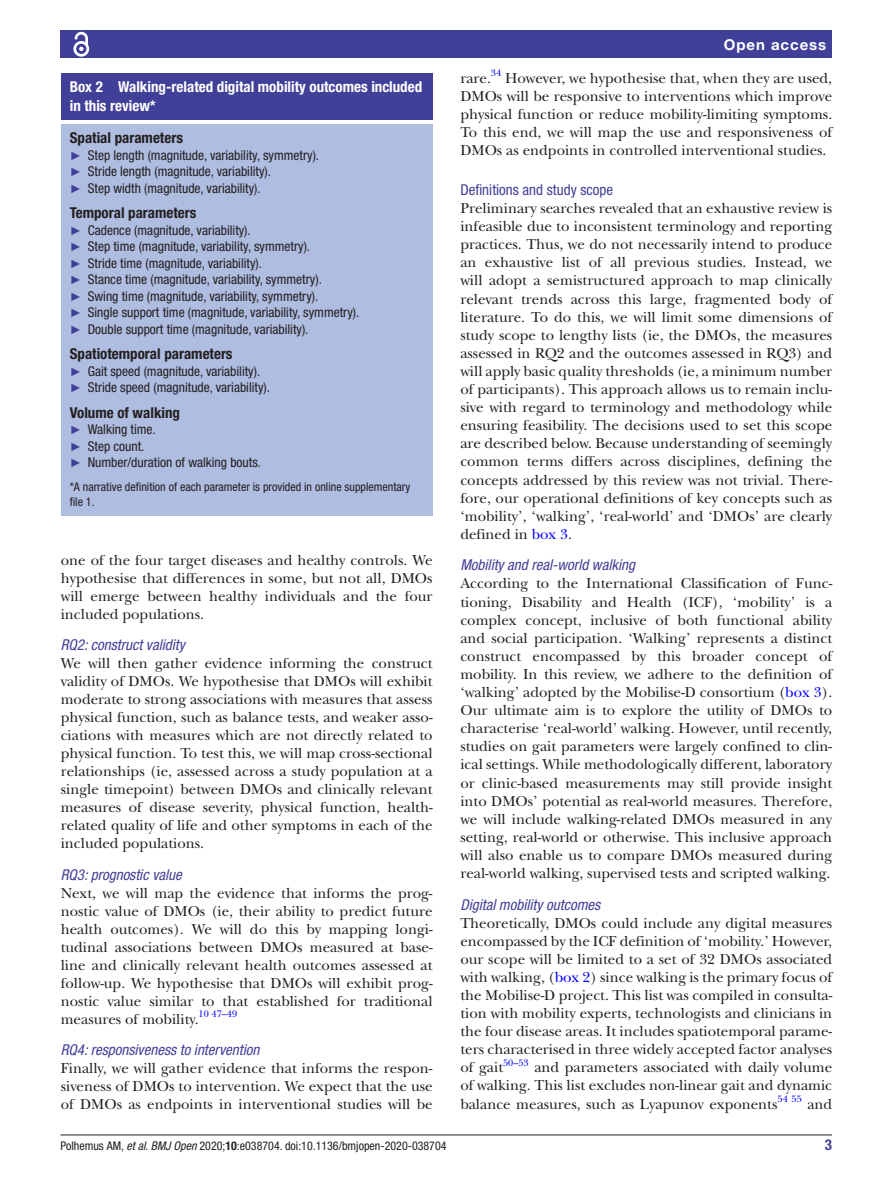
<style>
.page{position:relative;width:893px;height:1191px;background:#fff}
.page>*{position:absolute;margin:0;border:0;box-sizing:border-box;transform-origin:0 0}
.t1{font:15px/18.1px "New Baskerville";color:#231f20;text-align:justify}
.t2{font:italic condensed 15px "Helvetica Neue LT Std";color:#414099}
.t3{font:700 condensed 15px "Helvetica Neue LT Std";color:#231f20}
.t4{font:700 condensed 15px/18px "Helvetica Neue LT Std";color:#fff}
.t5{font:condensed 15px "Helvetica Neue LT Std";color:#414099}
.t6{font:700 15px "Helvetica Neue LT Std";letter-spacing:.065em;color:#fff}
.t7{font:700 condensed 15px "Helvetica Neue LT Std";color:#414099}
.t8{font:condensed 13.5px/16.5px "Helvetica Neue LT Std";color:#231f20}
.t9{font:condensed 12px/15px "Helvetica Neue LT Std";color:#231f20}
.t10{font:9.9px "New Baskerville";color:#00f}
.s1{font-family:"Arial";font-stretch:normal;font-size:12px;color:#414099}
.s2{color:#00f}
.s3{font-style:italic}
.s4{font-weight:700}
</style>
<div class="page">
<hr style="left:61px;top:1134px;width:771px;height:1px;background:#231f20">
<div style="left:61px;top:31px;width:771px;height:27px;background:#414099"></div>
<svg style="left:73px;top:31px;width:17px;height:26px"></svg>
<div style="left:61px;top:73px;width:372px;height:46px;background:#414099"></div>
<div style="left:61px;top:124px;width:372px;height:391px;background:#afbde1"></div>
<p class="t4" style="left:70px;top:78px;width:354px">Box 2 Walking-related digital mobility outcomes included in this review*</p>
<p class="t3" style="left:70px;top:129px;width:115px">Spatial parameters</p>
<p class="t8" style="left:70px;top:147px;width:251px"><span class="s1">►</span> Step length (magnitude, variability, symmetry). <span class="s1">►</span> Stride length (magnitude, variability).<br><span class="s1">►</span> Step width (magnitude, variability).</p>
<p class="t3" style="left:70px;top:204px;width:128px">Temporal parameters</p>
<p class="t8" style="left:70px;top:222px;width:291px"><span class="s1">►</span> Cadence (magnitude, variability).<br><span class="s1">►</span> Step time (magnitude, variability, symmetry).<br><span class="s1">►</span> Stride time (magnitude, variability).<br><span class="s1">►</span> Stance time (magnitude, variability, symmetry).<br><span class="s1">►</span> Swing time (magnitude, variability, symmetry).<br><span class="s1">►</span> Single support time (magnitude, variability, symmetry). <span class="s1">►</span> Double support time (magnitude, variability).</p>
<p class="t3" style="left:70px;top:345px;width:164px">Spatiotemporal parameters</p>
<p class="t8" style="left:70px;top:363px;width:202px"><span class="s1">►</span> Gait speed (magnitude, variability). <span class="s1">►</span> Stride speed (magnitude, variability).</p>
<p class="t3" style="left:70px;top:403px;width:112px">Volume of walking</p>
<p class="t8" style="left:70px;top:421px;width:193px"><span class="s1">►</span> Walking time.<br><span class="s1">►</span> Step count.<br><span class="s1">►</span> Number/duration of walking bouts.</p>
<p class="t9" style="left:70px;top:479px;width:342px">*A narrative definition of each parameter is provided in online supplementary file 1.</p>
<p class="t1" style="left:61px;top:551px;width:373px">one of the four target diseases and healthy controls. We hypothesise that differences in some, but not all, DMOs will emerge between healthy individuals and the four included populations.</p>
<p class="t2" style="left:61px;top:636px;width:126px">RQ2: construct validity</p>
<p class="t1" style="left:61px;top:654px;width:373px">We will then gather evidence informing the construct validity of DMOs. We hypothesise that DMOs will exhibit moderate to strong associations with measures that assess physical function, such as balance tests, and weaker asso&shy;ciations with measures which are not directly related to physical function. To test this, we will map cross-sectional relationships (ie, assessed across a study population at a single timepoint) between DMOs and clinically relevant measures of disease severity, physical function, health&shy;related quality of life and other symptoms in each of the included populations.</p>
<p class="t2" style="left:61px;top:865px;width:123px">RQ3: prognostic value</p>
<p class="t1" style="left:61px;top:884px;width:373px">Next, we will map the evidence that informs the prog&shy;nostic value of DMOs (ie, their ability to predict future health outcomes). We will do this by mapping longi&shy;tudinal associations between DMOs measured at base&shy;line and clinically relevant health outcomes assessed at follow-up. We hypothesise that DMOs will exhibit prog&shy;nostic value similar to that established for traditional measures of mobility.</p>
<p class="t10" style="left:199px;top:1008px;width:40px">10 47–49</p>
<p class="t2" style="left:61px;top:1041px;width:200px">RQ4: responsiveness to intervention</p>
<p class="t1" style="left:61px;top:1059px;width:373px">Finally, we will gather evidence that informs the respon&shy;siveness of DMOs to intervention. We expect that the use of DMOs as endpoints in interventional studies will be</p>
<p class="t6" style="left:724px;top:35px;width:104px">Open access</p>
<p class="t1" style="left:460px;top:69px;width:373px">rare.<sup>34</sup> However, we hypothesise that, when they are used, DMOs will be responsive to interventions which improve physical function or reduce mobility-limiting symptoms.<br>To this end, we will map the use and responsiveness of DMOs as endpoints in controlled interventional studies.</p>
<p class="t5" style="left:460px;top:181px;width:154px">Definitions and study scope</p>
<p class="t1" style="left:460px;top:199px;width:373px">Preliminary searches revealed that an exhaustive review is infeasible due to inconsistent terminology and reporting practices. Thus, we do not necessarily intend to produce an exhaustive list of all previous studies. Instead, we will adopt a semistructured approach to map clinically relevant trends across this large, fragmented body of literature. To do this, we will limit some dimensions of study scope to lengthy lists (ie, the DMOs, the measures assessed in RQ2 and the outcomes assessed in RQ3) and will apply basic quality thresholds (ie, a minimum number of participants). This approach allows us to remain inclu&shy;sive with regard to terminology and methodology while ensuring feasibility. The decisions used to set this scope are described below. Because understanding of seemingly common terms differs across disciplines, defining the concepts addressed by this review was not trivial. There&shy;fore, our operational definitions of key concepts such as ‘mobility’, ‘walking’, ‘real-world’ and ‘DMOs’ are clearly defined in <span class="s2">box 3</span>.</p>
<p class="t2" style="left:460px;top:556px;width:176px">Mobility and real-world walking</p>
<p class="t1" style="left:460px;top:574px;width:373px">According to the International Classification of Func&shy;tioning, Disability and Health (ICF), ‘mobility’ is a complex concept, inclusive of both functional ability and social participation. ‘Walking’ represents a distinct construct encompassed by this broader concept of mobility. In this review, we adhere to the definition of ‘walking’ adopted by the Mobilise-D consortium (<span class="s2">box 3</span>).<br>Our ultimate aim is to explore the utility of DMOs to characterise ‘real-world’ walking. However, until recently, studies on gait parameters were largely confined to clin&shy;ical settings. While methodologically different, laboratory or clinic-based measurements may still provide insight into DMOs’ potential as real-world measures. Therefore, we will include walking-related DMOs measured in any setting, real-world or otherwise. This inclusive approach will also enable us to compare DMOs measured during real-world walking, supervised tests and scripted walking.</p>
<p class="t2" style="left:460px;top:895px;width:141px">Digital mobility outcomes</p>
<p class="t1" style="left:460px;top:913px;width:373px">Theoretically, DMOs could include any digital measures encompassed by the ICF definition of ‘mobility.’ However, our scope will be limited to a set of 32 DMOs associated with walking, (<span class="s2">box 2</span>) since walking is the primary focus of the Mobilise-D project. This list was compiled in consulta&shy;tion with mobility experts, technologists and clinicians in the four disease areas. It includes spatiotemporal parame&shy;ters characterised in three widely accepted factor analyses of gait</p>
<p class="t10" style="left:503px;top:1056px;width:27px">50–53</p>
<p class="t1" style="left:460px;top:1058px;width:373px;text-indent:74px">and parameters associated with daily volume of walking. This list excludes non-linear gait and dynamic balance measures, such as Lyapunov exponents<sup>54</sup> <sup>55</sup> and</p>
<p class="t9" style="left:61px;top:1137px;width:388px">Polhemus AM, <span class="s3">et al</span>. <span class="s3">BMJ Open</span> 2020;<span class="s4">10</span>:e038704. doi:10.1136/bmjopen-2020-038704</p>
<p class="t7" style="left:825px;top:1135px;width:9px">3</p>
</div>
